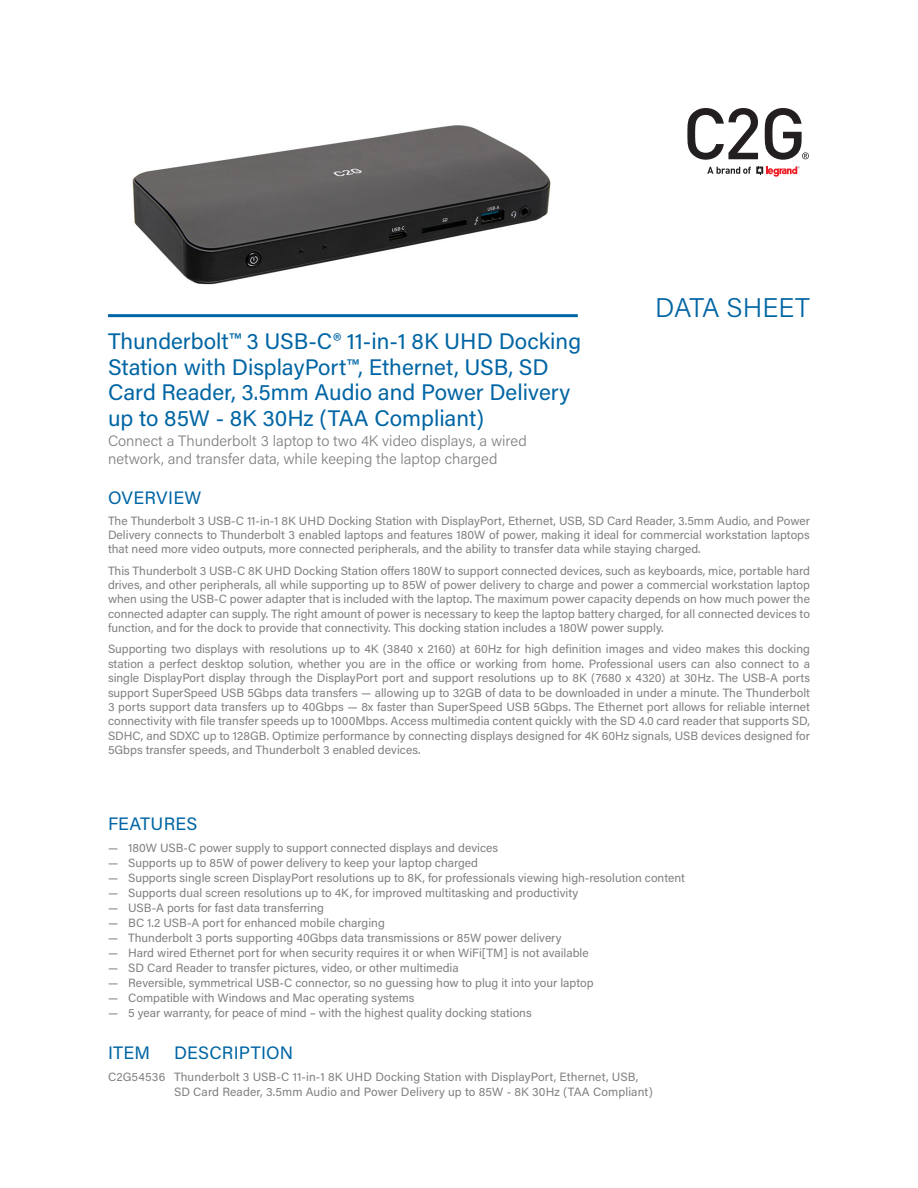
<style>
.page{position:relative;width:918px;height:1188px;background:#fff}
.page>*{position:absolute;margin:0;border:0;box-sizing:border-box;transform-origin:0 0}
.Main_Header__DATA_SH{font:300 27px "Acumin Pro";color:#0065a4}
.Product_Header{font:22.5px/25.5px "Acumin Pro";color:#0065a4}
.Overview-Features-It{font:18px "Acumin Pro";letter-spacing:.015em;color:#0065a4}
.Subhead{font:300 15px/18px "Acumin Pro";color:#808083}
.Main_Body_Copy{font:12px/14.4px "Acumin Pro";color:#808083;text-align:justify}
.Item_description_cop{font:12px/15px "Acumin Pro";letter-spacing:.01em;color:#808083}
</style>
<div class="page">
<img style="left:132px;top:125px;width:419px;height:160px">
<svg style="left:707px;top:166px;width:93px;height:11px"></svg>
<svg style="left:687px;top:108px;width:71px;height:52px"></svg>
<svg style="left:765px;top:108px;width:44px;height:52px"></svg>
<hr style="left:108px;top:314px;width:470px;height:3px;background:#0065a4">
<p class="Main_Header__DATA_SH" style="left:655px;top:289px;width:156px">DATA SHEET</p>
<p class="Product_Header" style="left:108px;top:328px;width:475px">Thunderbolt™ 3 USB-C® 11-in-1 8K UHD Docking Station with DisplayPort™, Ethernet, USB, SD Card Reader, 3.5mm Audio and Power Delivery up to 85W - 8K 30Hz (TAA Compliant)</p>
<p class="Subhead" style="left:108px;top:431px;width:420px">Connect a Thunderbolt 3 laptop to two 4K video displays, a wired network, and transfer data, while keeping the laptop charged</p>
<p class="Overview-Features-It" style="left:108px;top:485px;width:95px">OVERVIEW</p>
<p class="Main_Body_Copy" style="left:108px;top:513px;width:703px">The Thunderbolt 3 USB-C 11-in-1 8K UHD Docking Station with DisplayPort, Ethernet, USB, SD Card Reader, 3.5mm Audio, and Power Delivery connects to Thunderbolt 3 enabled laptops and features 180W of power, making it ideal for commercial workstation laptops that need more video outputs, more connected peripherals, and the ability to transfer data while staying charged.</p>
<p class="Main_Body_Copy" style="left:108px;top:563px;width:704px">This Thunderbolt 3 USB-C 8K UHD Docking Station offers 180W to support connected devices, such as keyboards, mice, portable hard drives, and other peripherals, all while supporting up to 85W of power delivery to charge and power a commercial workstation laptop when using the USB-C power adapter that is included with the laptop. The maximum power capacity depends on how much power the connected adapter can supply. The right amount of power is necessary to keep the laptop battery charged, for all connected devices to function, and for the dock to provide that connectivity. This docking station includes a 180W power supply.</p>
<p class="Main_Body_Copy" style="left:108px;top:642px;width:704px">Supporting two displays with resolutions up to 4K (3840 x 2160) at 60Hz for high definition images and video makes this docking station a perfect desktop solution, whether you are in the office or working from home. Professional users can also connect to a single DisplayPort display through the DisplayPort port and support resolutions up to 8K (7680 x 4320) at 30Hz. The USB-A ports support SuperSpeed USB 5Gbps data transfers ― allowing up to 32GB of data to be downloaded in under a minute. The Thunderbolt 3 ports support data transfers up to 40Gbps ― 8x faster than SuperSpeed USB 5Gbps. The Ethernet port allows for reliable internet connectivity with file transfer speeds up to 1000Mbps. Access multimedia content quickly with the SD 4.0 card reader that supports SD, SDHC, and SDXC up to 128GB. Optimize performance by connecting displays designed for 4K 60Hz signals, USB devices designed for 5Gbps transfer speeds, and Thunderbolt 3 enabled devices.</p>
<p class="Overview-Features-It" style="left:108px;top:811px;width:91px">FEATURES</p>
<p class="Main_Body_Copy" style="left:108px;top:840px;width:392px">— 180W USB-C power supply to support connected displays and devices</p>
<p class="Main_Body_Copy" style="left:108px;top:855px;width:372px">— Supports up to 85W of power delivery to keep your laptop charged</p>
<p class="Main_Body_Copy" style="left:108px;top:870px;width:578px">— Supports single screen DisplayPort resolutions up to 8K, for professionals viewing high-resolution content</p>
<p class="Main_Body_Copy" style="left:108px;top:885px;width:472px">— Supports dual screen resolutions up to 4K, for improved multitasking and productivity</p>
<p class="Main_Body_Copy" style="left:108px;top:900px;width:218px">— USB-A ports for fast data transferring</p>
<p class="Main_Body_Copy" style="left:108px;top:915px;width:278px">— BC 1.2 USB-A port for enhanced mobile charging</p>
<p class="Main_Body_Copy" style="left:108px;top:930px;width:455px">— Thunderbolt 3 ports supporting 40Gbps data transmissions or 85W power delivery</p>
<p class="Main_Body_Copy" style="left:108px;top:945px;width:482px">— Hard wired Ethernet port for when security requires it or when WiFi[TM] is not available</p>
<p class="Main_Body_Copy" style="left:108px;top:960px;width:352px">— SD Card Reader to transfer pictures, video, or other multimedia</p>
<p class="Main_Body_Copy" style="left:108px;top:975px;width:487px">— Reversible, symmetrical USB-C connector, so no guessing how to plug it into your laptop</p>
<p class="Main_Body_Copy" style="left:108px;top:990px;width:308px">— Compatible with Windows and Mac operating systems</p>
<p class="Main_Body_Copy" style="left:108px;top:1005px;width:425px">— 5 year warranty, for peace of mind – with the highest quality docking stations</p>
<p class="Overview-Features-It" style="left:108px;top:1040px;width:44px">ITEM</p>
<p class="Overview-Features-It" style="left:174px;top:1040px;width:121px">DESCRIPTION</p>
<p class="Item_description_cop" style="left:174px;top:1069px;width:480px;text-indent:-66px">C2G54536 Thunderbolt 3 USB-C 11-in-1 8K UHD Docking Station with DisplayPort, Ethernet, USB,<br>SD Card Reader, 3.5mm Audio and Power Delivery up to 85W - 8K 30Hz (TAA Compliant)</p>
</div>
